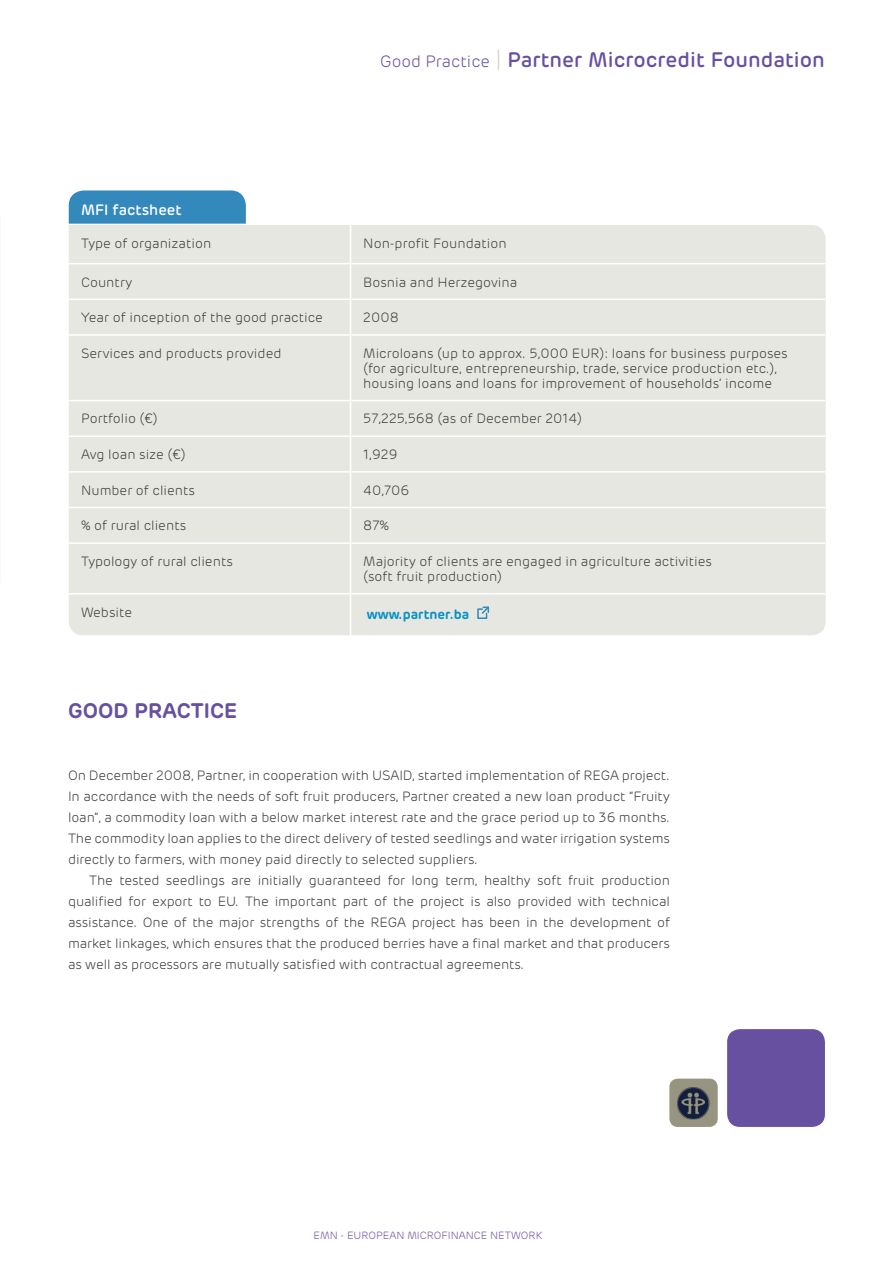
<style>
.page{position:relative;width:893px;height:1263px;background:#fff}
.page>*{position:absolute;margin:0;border:0;box-sizing:border-box;transform-origin:0 0}
.Grande{font:500 21px "Rubrik";color:#6850a1}
.SUBT_ficha{font:600 21px "Rubrik";color:#6850a1}
.TitTabla{font:500 15px "Rubrik";color:#fff}
.TEXTO2col{font:300 13.5px/21px "Rubrik";color:#3e3e3f}
.t1{font:600 13.5px "Rubrik";color:#0792c5}
.t2{font:300 10.5px "Rubrik";color:#6850a1}
.s1{font-weight:300;font-size:16.5px}
.s2{font-weight:300;color:#d0d1c8}
</style>
<div class="page">
<div style="left:69px;top:225px;width:757px;height:410px;background:#e7e7e2"></div>
<svg style="left:69px;top:190px;width:177px;height:34px"></svg>
<hr style="left:350px;top:225px;width:1px;height:38px;background:#fff">
<hr style="left:68px;top:263px;width:283px;height:1px;background:#fff">
<hr style="left:351px;top:263px;width:474px;height:1px;background:#fff">
<hr style="left:350px;top:264px;width:1px;height:35px;background:#fff">
<hr style="left:68px;top:299px;width:283px;height:1px;background:#fff">
<hr style="left:351px;top:299px;width:474px;height:1px;background:#fff">
<hr style="left:350px;top:300px;width:1px;height:34px;background:#fff">
<hr style="left:68px;top:334px;width:283px;height:2px;background:#fff">
<hr style="left:351px;top:334px;width:474px;height:2px;background:#fff">
<hr style="left:350px;top:336px;width:1px;height:64px;background:#fff">
<hr style="left:68px;top:400px;width:283px;height:1px;background:#fff">
<hr style="left:351px;top:400px;width:474px;height:1px;background:#fff">
<hr style="left:350px;top:401px;width:1px;height:34px;background:#fff">
<hr style="left:68px;top:435px;width:283px;height:2px;background:#fff">
<hr style="left:351px;top:435px;width:474px;height:2px;background:#fff">
<hr style="left:350px;top:437px;width:1px;height:34px;background:#fff">
<hr style="left:68px;top:471px;width:283px;height:2px;background:#fff">
<hr style="left:351px;top:471px;width:474px;height:2px;background:#fff">
<hr style="left:350px;top:473px;width:1px;height:34px;background:#fff">
<hr style="left:68px;top:507px;width:283px;height:1px;background:#fff">
<hr style="left:351px;top:507px;width:474px;height:1px;background:#fff">
<hr style="left:350px;top:508px;width:1px;height:34px;background:#fff">
<hr style="left:68px;top:542px;width:283px;height:2px;background:#fff">
<hr style="left:351px;top:542px;width:474px;height:2px;background:#fff">
<hr style="left:350px;top:544px;width:1px;height:49px;background:#fff">
<hr style="left:68px;top:593px;width:283px;height:1px;background:#fff">
<hr style="left:351px;top:593px;width:474px;height:1px;background:#fff">
<hr style="left:350px;top:594px;width:1px;height:47px;background:#fff">
<svg style="left:476px;top:606px;width:16px;height:14px"></svg>
<div style="left:669px;top:1078px;width:49px;height:49px;background:#979481;border-radius:9px"></div>
<div style="left:727px;top:1029px;width:98px;height:98px;background:#6850a1;border-radius:13px"></div>
<img style="left:677px;top:1087px;width:33px;height:32px">
<p class="Grande" style="left:380px;top:46px;width:446px"><span class="s1">Good Practice</span> <span class="s2">|</span> Partner Microcredit Foundation</p>
<p class="TitTabla" style="left:81px;top:200px;width:102px">MFI factsheet</p>
<p class="TEXTO2col" style="left:81px;top:232px;width:132px">Type of organization</p>
<p class="TEXTO2col" style="left:363px;top:232px;width:145px">Non-profit Foundation</p>
<p class="TEXTO2col" style="left:81px;top:271px;width:53px">Country</p>
<p class="TEXTO2col" style="left:363px;top:271px;width:156px">Bosnia and Herzegovina</p>
<p class="TEXTO2col" style="left:81px;top:307px;width:243px">Year of inception of the good practice</p>
<p class="TEXTO2col" style="left:363px;top:307px;width:37px">2008</p>
<p class="TEXTO2col" style="left:81px;top:343px;width:202px">Services and products provided</p>
<p class="TEXTO2col" style="left:363px;top:346px;width:426px;line-height:15px">Microloans (up to approx. 5,000 EUR): loans for business purposes (for agriculture, entrepreneurship, trade, service production etc.), housing loans and loans for improvement of households’ income</p>
<p class="TEXTO2col" style="left:81px;top:408px;width:78px">Portfolio (€)</p>
<p class="TEXTO2col" style="left:363px;top:408px;width:220px">57,225,568 (as of December 2014)</p>
<p class="TEXTO2col" style="left:81px;top:444px;width:106px">Avg loan size (€)</p>
<p class="TEXTO2col" style="left:363px;top:444px;width:36px">1,929</p>
<p class="TEXTO2col" style="left:81px;top:479px;width:115px">Number of clients</p>
<p class="TEXTO2col" style="left:363px;top:479px;width:48px">40,706</p>
<p class="TEXTO2col" style="left:81px;top:515px;width:107px">% of rural clients</p>
<p class="TEXTO2col" style="left:363px;top:515px;width:27px">87%</p>
<p class="TEXTO2col" style="left:81px;top:551px;width:153px">Typology of rural clients</p>
<p class="TEXTO2col" style="left:363px;top:554px;width:350px;line-height:15px">Majority of clients are engaged in agriculture activities (soft fruit production)</p>
<p class="TEXTO2col" style="left:81px;top:601px;width:53px">Website</p>
<p class="t1" style="left:367px;top:606px;width:104px">www.partner.ba</p>
<p class="SUBT_ficha" style="left:68px;top:697px;width:171px">GOOD PRACTICE</p>
<p class="TEXTO2col" style="left:68px;top:764px;width:603px;text-align:justify">On December 2008, Partner, in cooperation with USAID, started implementation of REGA project.<br>In accordance with the needs of soft fruit producers, Partner created a new loan product “Fruity loan”, a commodity loan with a below market interest rate and the grace period up to 36 months.<br>The commodity loan applies to the direct delivery of tested seedlings and water irrigation systems directly to farmers, with money paid directly to selected suppliers.</p>
<p class="TEXTO2col" style="left:68px;top:869px;width:603px;text-align:justify;text-indent:21px">The tested seedlings are initially guaranteed for long term, healthy soft fruit production qualified for export to EU. The important part of the project is also provided with technical assistance. One of the major strengths of the REGA project has been in the development of market linkages, which ensures that the produced berries have a final market and that producers as well as processors are mutually satisfied with contractual agreements.</p>
<p class="t2" style="left:314px;top:1229px;width:230px">EMN - EUROPEAN MICROFINANCE NETWORK</p>
</div>
